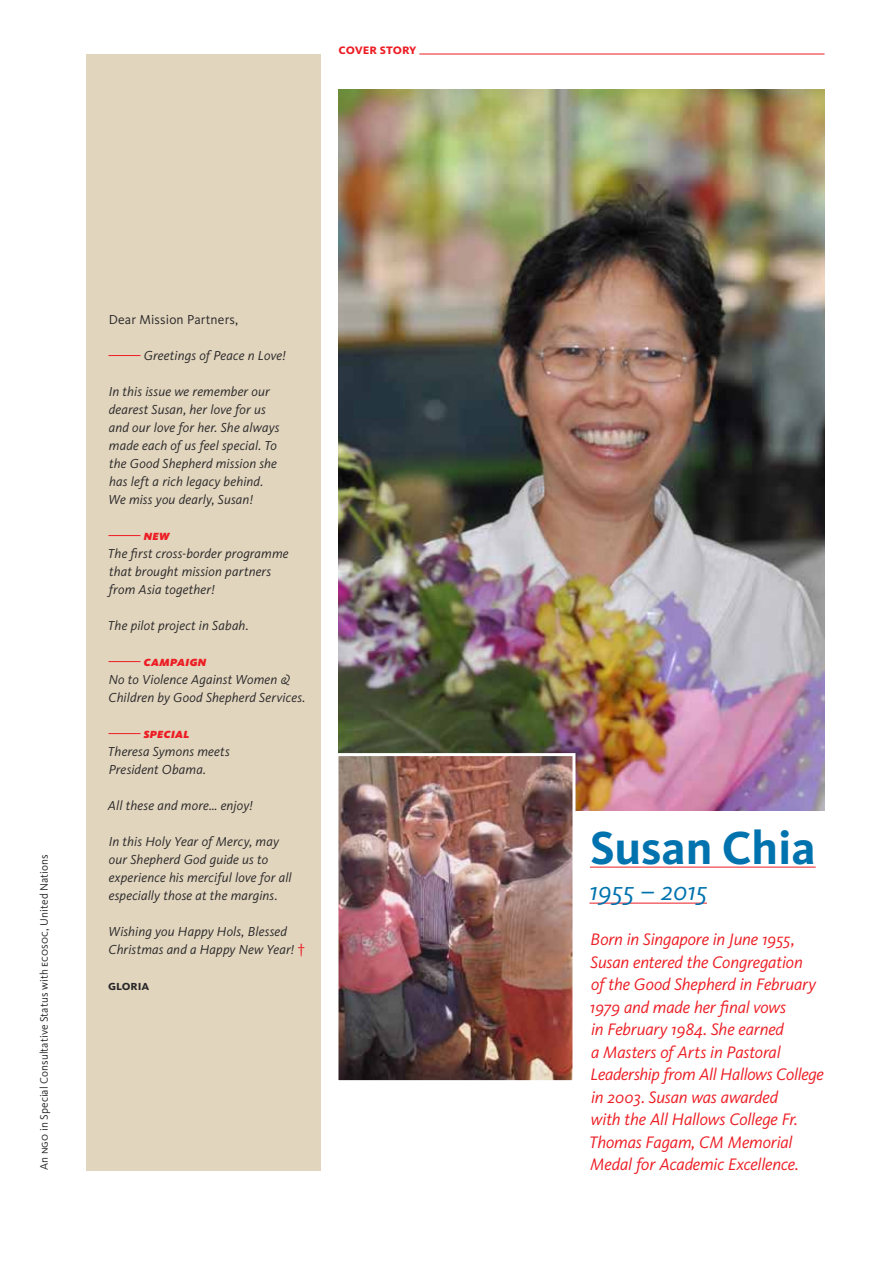
<style>
.page{position:relative;width:893px;height:1263px;background:#fff}
.page>*{position:absolute;margin:0;border:0;box-sizing:border-box;transform-origin:0 0}
.t1{font:700 48px "Kievit OT";color:#0073ae}
.t2{font:italic 27px "Kievit OT";color:#0073ae}
.t3{font:italic 17.25px/22.5px "Kievit OT";letter-spacing:-.01em;color:#ed1d24}
.t4{font:700 14.25px "Kievit OT";letter-spacing:-.005em;color:#ed1d24}
.t5{font:italic 13.5px/18px "Kievit OT";letter-spacing:.01em;color:#292829}
.t6{font:13.5px "Kievit OT";letter-spacing:.01em;color:#292829}
.t7{font:italic 900 13.5px "Kievit OT";letter-spacing:.025em;color:#ed1d24}
.t8{font:700 13.5px "Kievit OT";color:#292829}
.t9{font:11.25px "Kievit OT";letter-spacing:.005em;color:#292829}
.s1{font-style:normal;font-size:14.25px;color:#ed1d24}
</style>
<div class="page">
<div style="left:86px;top:54px;width:234px;height:1116px;background:#e2d5be"></div>
<hr style="left:419px;top:54px;width:405px;height:1px;background:#ed1d24">
<img style="left:338px;top:89px;width:486px;height:721px">
<hr style="left:590px;top:867px;width:226px;height:1px;background:#ed1d24">
<hr style="left:589px;top:903px;width:118px;height:1px;background:#ed1d24">
<hr style="left:108px;top:355px;width:32px;height:1px;background:#ed1d24">
<hr style="left:108px;top:535px;width:32px;height:1px;background:#ed1d24">
<hr style="left:108px;top:661px;width:32px;height:1px;background:#ed1d24">
<hr style="left:108px;top:733px;width:32px;height:1px;background:#ed1d24">
<img style="left:338px;top:752px;width:239px;height:329px">
<p class="t4" style="left:338px;top:41px;width:80px">cover story</p>
<p class="t9" style="left:37px;top:1170px;width:318px;rotate:-90deg">An ngo in Special Consultative Status with ecosoc, United Nations</p>
<p class="t6" style="left:109px;top:311px;width:131px">Dear Mission Partners,</p>
<p class="t5" style="left:144px;top:346px;width:143px">Greetings of Peace n Love!</p>
<p class="t5" style="left:109px;top:382px;width:172px">In this issue we remember our dearest Susan, her love for us and our love for her. She always made each of us feel special. To the Good Shepherd mission she has left a rich legacy behind.<br>We miss you dearly, Susan!</p>
<p class="t7" style="left:144px;top:527px;width:28px">new</p>
<p class="t5" style="left:108px;top:544px;width:182px">The first cross-border programme that brought mission partners from Asia together!</p>
<p class="t5" style="left:108px;top:616px;width:142px">The pilot project in Sabah.</p>
<p class="t7" style="left:144px;top:653px;width:64px">campaign</p>
<p class="t5" style="left:108px;top:670px;width:199px">No to Violence Against Women &amp;<br>Children by Good Shepherd Services.</p>
<p class="t7" style="left:144px;top:725px;width:47px">special</p>
<p class="t5" style="left:108px;top:742px;width:124px">Theresa Symons meets<br>President Obama.</p>
<p class="t5" style="left:108px;top:796px;width:146px">All these and more… enjoy!</p>
<p class="t5" style="left:109px;top:832px;width:185px">In this Holy Year of Mercy, may our Shepherd God guide us to experience his merciful love for all especially those at the margins.</p>
<p class="t5" style="left:108px;top:922px;width:198px">Wishing you Happy Hols, Blessed<br>Christmas and a Happy New Year! <span class="s1">†</span></p>
<p class="t8" style="left:108px;top:977px;width:43px">gloria</p>
<h1 class="t1" style="left:590px;top:819px;width:227px">Susan Chia</h1>
<h2 class="t2" style="left:589px;top:875px;width:119px">1955 – 2015</h2>
<p class="t3" style="left:589px;top:928px;width:236px">Born in Singapore in June 1955,<br>Susan entered the Congregation<br>of the Good Shepherd in February<br>1979 and made her final vows<br>in February 1984. She earned<br>a Masters of Arts in Pastoral<br>Leadership from All Hallows College in 2003. Susan was awarded<br>with the All Hallows College Fr.<br>Thomas Fagam, CM Memorial</p>
<p class="t3" style="left:590px;top:1153px;width:210px">Medal for Academic Excellence.</p>
</div>
